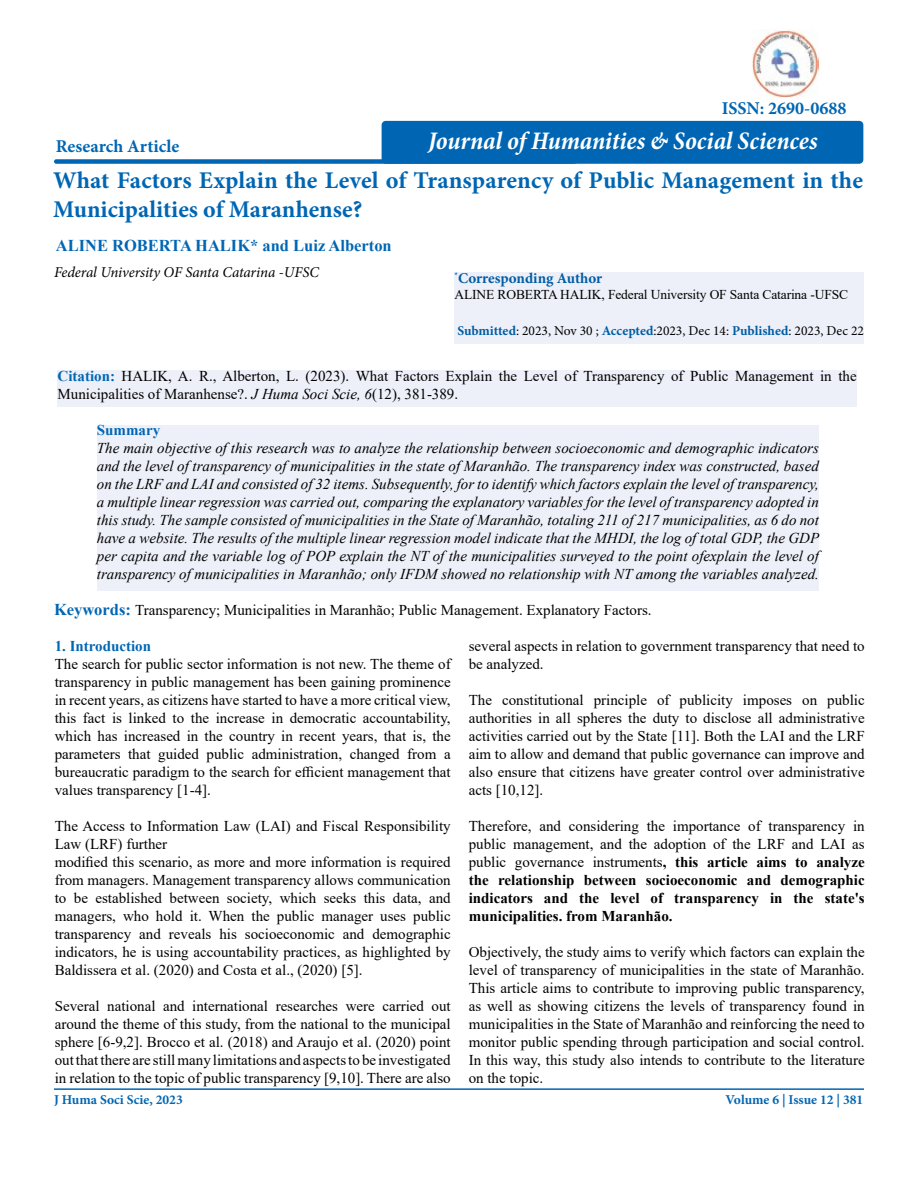
<style>
.page{position:relative;width:918px;height:1188px;background:#fff}
.page>*{position:absolute;margin:0;border:0;box-sizing:border-box;transform-origin:0 0}
.t1{font:italic 700 condensed 25.5px "Minion Pro";color:#fff}
.t2{font:700 24px/28.8px "Minion Pro";color:#0066b3}
.t3{font:700 18px "Minion Pro";color:#0066b3}
.t4{font:700 16.5px "Times New Roman";color:#0066b3}
.t5{font:15px/18px "Times New Roman";color:#000;text-align:justify}
.t6{font:italic 15px/18px "Times New Roman";color:#000;text-align:justify}
.t7{font:700 15px/18px "Times New Roman";color:#000;text-align:justify}
.t8{font:italic 15px "Minion Pro";letter-spacing:-.01em;color:#000}
.t9{font:700 15px "Times New Roman";color:#0066b3}
.t10{font:700 15px "Minion Pro";color:#005da4}
.t11{font:13.5px "Minion Pro";color:#000}
.t12{font:13.5px "Times New Roman";letter-spacing:-.01em;color:#000}
.t13{font:700 13.5px "Minion Pro";color:#0066b3}
.s1{font-weight:700;color:#005da4}
.s2{font-weight:700;color:#0066b3}
.s3{font-style:italic}
.s4{font-weight:700;font-size:16.5px;color:#0066b3}
.s5{font-weight:400}
</style>
<div class="page">
<div style="left:58px;top:371px;width:799px;height:36px;background:#eef0f9"></div>
<div style="left:54px;top:159px;width:523px;height:5px;background:#0066b3;border-radius:2px"></div>
<hr style="left:54px;top:1088px;width:810px;height:2px;background:#0066b3">
<div style="left:382px;top:121px;width:481px;height:43px;background:#0066b3;border-radius:4px"></div>
<div style="left:455px;top:272px;width:409px;height:72px;background:#eef0f9"></div>
<div style="left:97px;top:425px;width:722px;height:165px;background:#eef0f9"></div>
<img style="left:751px;top:29px;width:68px;height:68px">
<p class="t3" style="left:56px;top:133px;width:125px">Research Article</p>
<p class="t3" style="left:722px;top:95px;width:126px">ISSN: 2690-0688</p>
<h1 class="t1" style="left:428px;top:123px;width:391px">Journal of Humanities &amp; Social Sciences</h1>
<h2 class="t2" style="left:53px;top:166px;width:811px">What Factors Explain the Level of Transparency of Public Management in the<br>Municipalities of Maranhense?</h2>
<p class="t4" style="left:56px;top:234px;width:338px">ALINE ROBERTA HALIK* and Luiz Alberton</p>
<p class="t8" style="left:54px;top:262px;width:266px">Federal University OF Santa Catarina -UFSC</p>
<p class="t10" style="left:455px;top:267px;width:149px"><sup>*</sup>Corresponding Author</p>
<p class="t12" style="left:455px;top:285px;width:395px">ALINE ROBERTA HALIK, Federal University OF Santa Catarina -UFSC</p>
<p class="t11" style="left:457px;top:322px;width:408px"><span class="s1">Submitted</span>: 2023, Nov 30 ; <span class="s1">Accepted</span>:2023, Dec 14: <span class="s1">Published</span>: 2023, Dec 22</p>
<p class="t5" style="left:58px;top:367px;width:801px"><span class="s2">Citation:</span> HALIK, A. R., Alberton, L. (2023). What Factors Explain the Level of Transparency of Public Management in the<br>Municipalities of Maranhense?. <span class="s3">J Huma Soci Scie, 6</span>(12), 381-389.</p>
<p class="t9" style="left:97px;top:419px;width:65px">Summary</p>
<p class="t6" style="left:97px;top:439px;width:724px">The main objective of this research was to analyze the relationship between socioeconomic and demographic indicators and the level of transparency of municipalities in the state of Maranhão. The transparency index was constructed, based on the LRF and LAI and consisted of 32 items. Subsequently, for to identify which factors explain the level of transparency, a multiple linear regression was carried out, comparing the explanatory variables for the level of transparency adopted in this study. The sample consisted of municipalities in the State of Maranhão, totaling 211 of 217 municipalities, as 6 do not have a website. The results of the multiple linear regression model indicate that the MHDI, the log of total GDP, the GDP per capita and the variable log of POP explain the NT of the municipalities surveyed to the point ofexplain the level of transparency of municipalities in Maranhão; only IFDM showed no relationship with NT among the variables analyzed.</p>
<p class="t5" style="left:54px;top:601px;width:599px"><span class="s4">Keywords:</span> Transparency; Municipalities in Maranhão; Public Management. Explanatory Factors.</p>
<p class="t9" style="left:55px;top:635px;width:98px">1. Introduction</p>
<p class="t5" style="left:55px;top:654px;width:398px">The search for public sector information is not new. The theme of transparency in public management has been gaining prominence in recent years, as citizens have started to have a more critical view, this fact is linked to the increase in democratic accountability, which has increased in the country in recent years, that is, the parameters that guided public administration, changed from a bureaucratic paradigm to the search for efficient management that values transparency [1-4].</p>
<p class="t5" style="left:55px;top:816px;width:398px;text-align:left">The Access to Information Law (LAI) and Fiscal Responsibility Law (LRF) further<br>modified this scenario, as more and more information is required from managers. Management transparency allows communication to be established between society, which seeks this data, and managers, who hold it. When the public manager uses public transparency and reveals his socioeconomic and demographic indicators, he is using accountability practices, as highlighted by Baldissera et al. (2020) and Costa et al., (2020) [5].</p>
<p class="t5" style="left:55px;top:996px;width:398px">Several national and international researches were carried out around the theme of this study, from the national to the municipal sphere [6-9,2]. Brocco et al. (2018) and Araujo et al. (2020) point out that there are still many limitations and aspects to be investigated in relation to the topic of public transparency [9,10]. There are also</p>
<p class="t13" style="left:54px;top:1090px;width:130px">J Huma Soci Scie, 2023</p>
<p class="t5" style="left:469px;top:637px;width:398px">several aspects in relation to government transparency that need to be analyzed.</p>
<p class="t5" style="left:469px;top:691px;width:398px">The constitutional principle of publicity imposes on public authorities in all spheres the duty to disclose all administrative activities carried out by the State [11]. Both the LAI and the LRF aim to allow and demand that public governance can improve and also ensure that citizens have greater control over administrative acts [10,12].</p>
<p class="t7" style="left:469px;top:817px;width:398px"><span class="s5">Therefore, and considering the importance of transparency in public management, and the adoption of the LRF and LAI as public governance instruments</span>, this article aims to analyze the relationship between socioeconomic and demographic indicators and the level of transparency in the state's municipalities. from Maranhão.</p>
<p class="t5" style="left:469px;top:943px;width:398px">Objectively, the study aims to verify which factors can explain the level of transparency of municipalities in the state of Maranhão.<br>This article aims to contribute to improving public transparency, as well as showing citizens the levels of transparency found in municipalities in the State of Maranhão and reinforcing the need to monitor public spending through participation and social control.<br>In this way, this study also intends to contribute to the literature on the topic.</p>
<p class="t13" style="left:726px;top:1090px;width:139px">Volume 6 | Issue 12 | 381</p>
</div>
